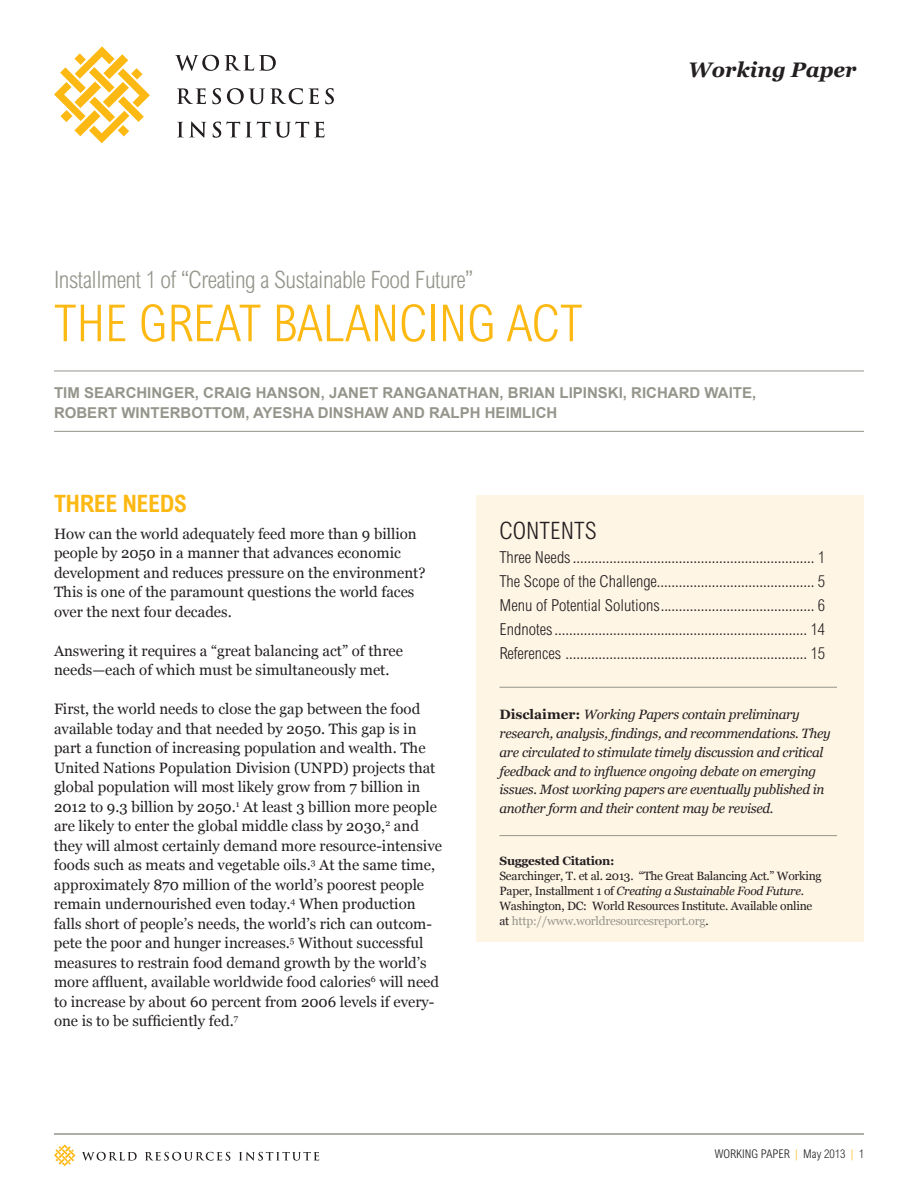
<style>
.page{position:relative;width:918px;height:1188px;background:#fff}
.page>*{position:absolute;margin:0;border:0;box-sizing:border-box;transform-origin:0 0}
.t1{font:300 condensed 51px "Arial MT Std";color:#fdb913}
.t2{font:300 condensed 24px "Arial MT Std";letter-spacing:-.02em;color:#95958c}
.t3{font:700 condensed 24px "Arial MT Std";letter-spacing:-.02em;color:#fdb913}
.t4{font:300 condensed 24px "Arial MT Std";color:#231f20}
.t5{font:italic 700 21px "Georgia";color:#231f20}
.t6{font:300 condensed 16.5px/24px "Arial MT Std";color:#231f20;text-align:justify}
.t7{font:15px/19.5px "Georgia";color:#231f20}
.t8{font:700 15px/19.5px "Arial";color:#95958c}
.t9{font:italic 13.5px/18.8px "Georgia";letter-spacing:-.02em;color:#231f20}
.t10{font:12px/15px "Georgia";letter-spacing:-.02em;color:#231f20}
.t11{font:300 condensed 12px "Arial MT Std";color:#231f20}
.t12{font:700 12px "Georgia";letter-spacing:-.02em;color:#231f20}
.s1{font-weight:700;font-style:normal}
.s2{font-style:italic}
.s3{color:#95958c}
.s4{color:#fdb913}
</style>
<div class="page">
<svg style="left:54px;top:1144px;width:21px;height:22px"></svg>
<svg style="left:82px;top:1152px;width:55px;height:9px"></svg>
<svg style="left:145px;top:1152px;width:85px;height:9px"></svg>
<svg style="left:239px;top:1152px;width:80px;height:9px"></svg>
<hr style="left:54px;top:1134px;width:810px;height:1px;background:#95958c">
<svg style="left:54px;top:46px;width:96px;height:97px"></svg>
<svg style="left:175px;top:55px;width:44px;height:16px"></svg>
<svg style="left:225px;top:55px;width:51px;height:16px"></svg>
<svg style="left:177px;top:88px;width:29px;height:16px"></svg>
<svg style="left:212px;top:88px;width:9px;height:16px"></svg>
<svg style="left:227px;top:88px;width:92px;height:16px"></svg>
<svg style="left:325px;top:88px;width:9px;height:16px"></svg>
<svg style="left:177px;top:121px;width:29px;height:17px"></svg>
<svg style="left:213px;top:122px;width:112px;height:16px"></svg>
<hr style="left:54px;top:371px;width:810px;height:1px;background:#95958c">
<hr style="left:54px;top:431px;width:810px;height:1px;background:#95958c">
<div style="left:476px;top:495px;width:388px;height:447px;background:#fff5e5"></div>
<hr style="left:500px;top:687px;width:337px;height:1px;background:#95958c">
<hr style="left:500px;top:835px;width:337px;height:1px;background:#95958c">
<h2 class="t2" style="left:54px;top:266px;width:421px">Installment 1 of “Creating a Sustainable Food Future”</h2>
<h1 class="t1" style="left:54px;top:294px;width:110px">The great</h1>
<h1 class="t1" style="left:273px;top:294px;width:99px">balancing</h1>
<h1 class="t1" style="left:507px;top:294px;width:26px">act</h1>
<h3 class="t5" style="left:688px;top:56px;width:170px">Working Paper</h3>
<p class="t8" style="left:54px;top:384px;width:704px">TIM SEARCHINGER, CRAIG HANSON, JANET RANGANATHAN, BRIAN LIPINSKI, RICHARD WAITE,<br>ROBERT WINTERBOTTOM, AYESHA DINSHAW AND RALPH HEIMLICH</p>
<h2 class="t3" style="left:54px;top:490px;width:135px">THREE NEEDS</h2>
<p class="t7" style="left:54px;top:524px;width:373px">How can the world adequately feed more than 9 billion people by 2050 in a manner that advances economic development and reduces pressure on the environment?<br>This is one of the paramount questions the world faces over the next four decades.</p>
<p class="t7" style="left:54px;top:641px;width:350px">Answering it requires a “great balancing act” of three needs—each of which must be simultaneously met.</p>
<p class="t7" style="left:54px;top:700px;width:390px">First, the world needs to close the gap between the food available today and that needed by 2050. This gap is in part a function of increasing population and wealth. The United Nations Population Division (UNPD) projects that global population will most likely grow from 7 billion in 2012 to 9.3 billion by 2050.<sup>1</sup> At least 3 billion more people are likely to enter the global middle class by 2030,<sup>2</sup> and they will almost certainly demand more resource-intensive foods such as meats and vegetable oils.<sup>3</sup> At the same time, approximately 870 million of the world’s poorest people remain undernourished even today.<sup>4</sup> When production falls short of people’s needs, the world’s rich can outcom&shy;pete the poor and hunger increases.<sup>5</sup> Without successful measures to restrain food demand growth by the world’s more affluent, available worldwide food calories<sup>6</sup> will need to increase by about 60 percent from 2006 levels if every&shy;one is to be sufficiently fed.<sup>7</sup></p>
<h2 class="t4" style="left:500px;top:517px;width:99px">CONTENTS</h2>
<p class="t6" style="left:500px;top:545px;width:327px">Three Needs.................................................................. 1<br>The Scope of the Challenge........................................... 5<br>Menu of Potential Solutions.......................................... 6<br>Endnotes..................................................................... 14<br>References .................................................................. 15</p>
<p class="t9" style="left:500px;top:705px;width:333px"><span class="s1">Disclaimer:</span> Working Papers contain preliminary research, analysis, findings, and recommendations. They are circulated to stimulate timely discussion and critical feedback and to influence ongoing debate on emerging issues. Most working papers are eventually published in another form and their content may be revised.</p>
<p class="t12" style="left:500px;top:853px;width:117px">Suggested Citation:</p>
<p class="t10" style="left:500px;top:869px;width:324px">Searchinger, T. et al. 2013. “The Great Balancing Act.” Working Paper, Installment 1 of <span class="s2">Creating a Sustainable Food Future</span>.<br>Washington, DC: World Resources Institute. Available online at <span class="s3">http://www.worldresourcesreport.org</span>.</p>
<p class="t11" style="left:715px;top:1147px;width:151px">WORKING PAPER <span class="s4">|</span> May 2013 <span class="s4">|</span> 1</p>
</div>
